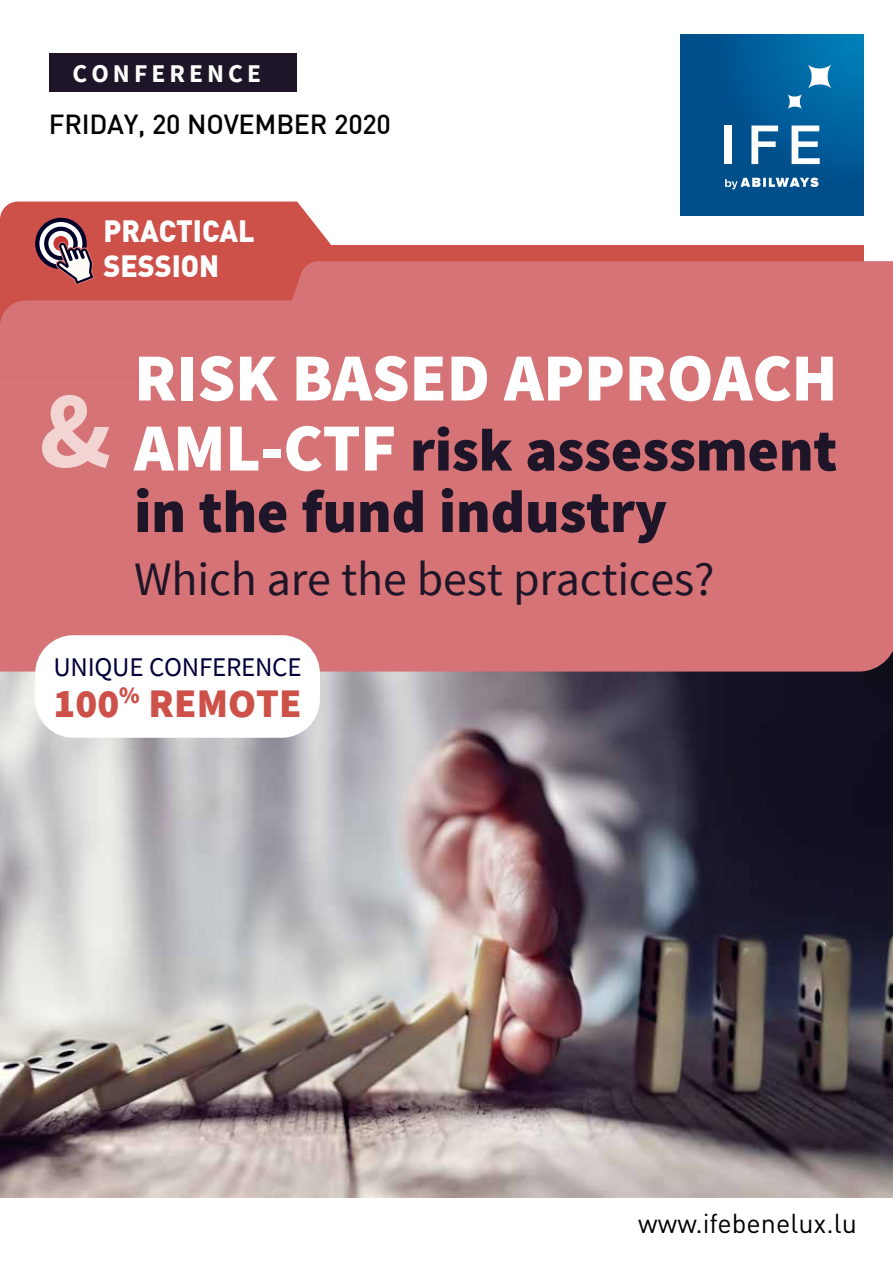
<style>
.page{position:relative;width:893px;height:1263px;background:#fff}
.page>*{position:absolute;margin:0;border:0;box-sizing:border-box;transform-origin:0 0}
.t1{font:700 108px "Source Sans Pro";color:#f2d5d2}
.t2{font:900 67.5px "Source Sans Pro";letter-spacing:-.005em;color:#fff}
.t3{font:900 60px/61.5px "Source Sans Pro";letter-spacing:-.005em;color:#1e1628}
.t4{font:48px "Source Sans Pro";letter-spacing:-.005em;color:#1e1628}
.t5{font:900 40.5px "Source Sans Pro";color:#cd5049}
.t6{font:900 30.15px/34.5px "DIN";color:#fff;scale:.95 1}
.t7{font:500 27px "DIN";letter-spacing:-.01em;color:#000}
.t8{font:27px "DIN Pro";color:#000}
.t9{font:27px "Source Sans Pro";letter-spacing:-.01em;color:#00003a}
.t10{font:700 25.5px "Source Sans Pro";letter-spacing:.16em;color:#fff}
.s1{font-size:67.5px;color:#fff}
</style>
<div class="page">
<img style="left:0;top:671px;width:893px;height:526px">
<div style="left:0;top:246px;width:863px;height:315px;background:#cd5049"></div>
<div style="left:0;top:378px;width:893px;height:293px;background:#d67376"></div>
<div style="left:232px;top:261px;width:661px;height:374px;background:#d67376"></div>
<svg style="left:681px;top:34px;width:183px;height:182px;background:#005995"></svg>
<svg style="left:787px;top:94px;width:15px;height:15px"></svg>
<svg style="left:808px;top:65px;width:23px;height:23px"></svg>
<svg style="left:725px;top:178px;width:94px;height:11px"></svg>
<svg style="left:751px;top:126px;width:27px;height:38px"></svg>
<svg style="left:792px;top:126px;width:28px;height:38px"></svg>
<div style="left:724px;top:126px;width:8px;height:38px;background:#fff"></div>
<div style="left:49px;top:53px;width:248px;height:39px;background:#1e1628"></div>
<svg style="left:0;top:202px;width:332px;height:176px"></svg>
<div style="left:35px;top:635px;width:285px;height:103px;background:#fff;border-radius:38px"></div>
<p class="t10" style="left:73px;top:56px;width:190px">CONFERENCE</p>
<p class="t7" style="left:49px;top:107px;width:344px">FRIDAY, 20 NOVEMBER 2020</p>
<p class="t6" style="left:103px;top:212px;width:161px">PRACTICAL<br>SESSION</p>
<h1 class="t1" style="left:39px;top:358px;width:74px">&amp;</h1>
<p class="t2" style="left:134px;top:331px;width:705px">RISK BASED APPROACH</p>
<p class="t3" style="left:134px;top:419px;width:705px"><span class="s1">AML-CTF</span> risk assessment in the fund industry</p>
<p class="t4" style="left:134px;top:549px;width:582px">Which are the best practices?</p>
<p class="t9" style="left:53px;top:650px;width:250px">UNIQUE CONFERENCE</p>
<p class="t5" style="left:54px;top:675px;width:249px">100<sup>%</sup> REMOTE</p>
<p class="t8" style="left:638px;top:1204px;width:220px">www.ifebenelux.lu</p>
</div>
